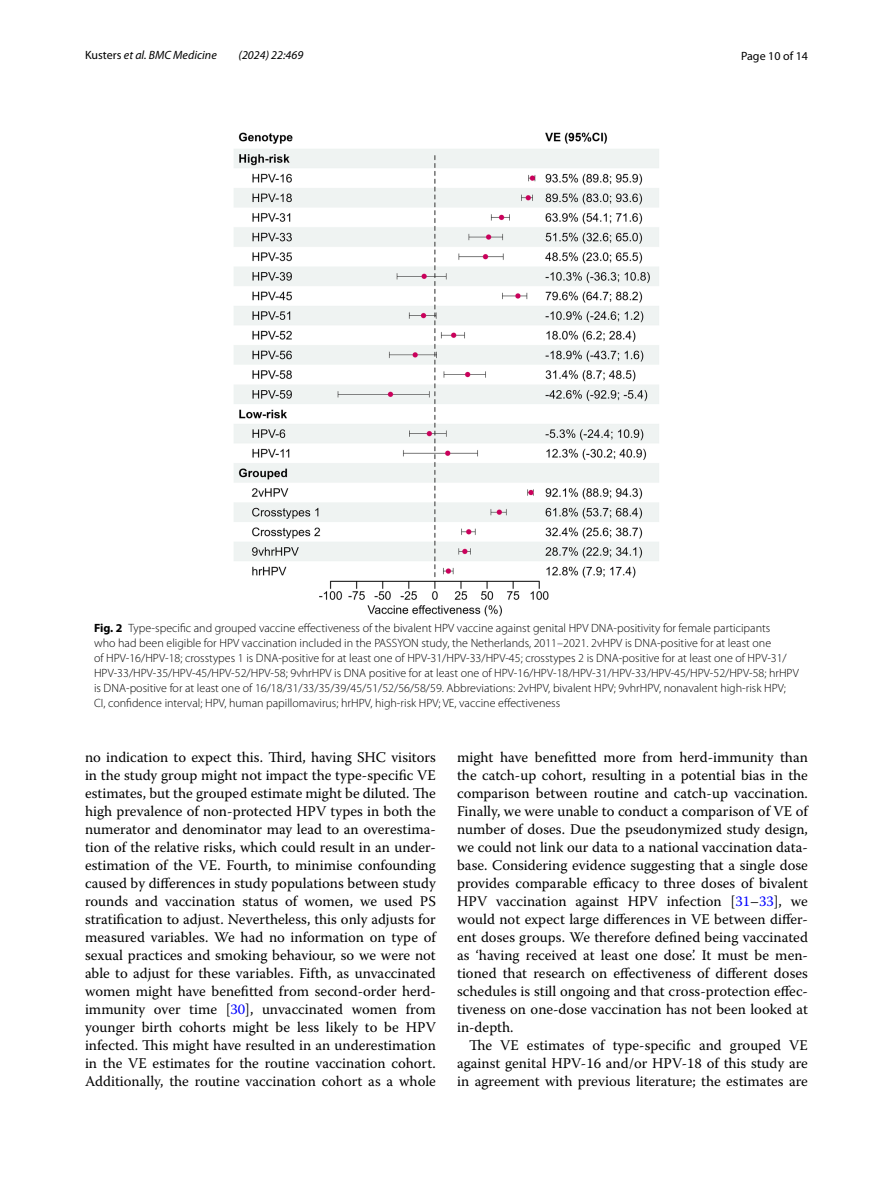
<style>
.page{position:relative;width:893px;height:1187px;background:#fff}
.page>*{position:absolute;margin:0;border:0;box-sizing:border-box;transform-origin:0 0}
.t1{font:14.7px/18px "Warnock Pro";color:#000;text-align:justify}
.t2{font:300 12px/15px "Myriad Pro";color:#000}
.t3{font:italic 12px "Myriad Pro";color:#000}
.t4{font:12px "Myriad Pro";color:#000}
.s1{font-style:normal}
.s2{font-weight:700}
.s3{color:#00f}
</style>
<div class="page">
<img style="left:234px;top:133px;width:425px;height:484px">
<p class="t3" style="left:85px;top:48px;width:133px"><span class="s1">Kusters</span> et al. BMC Medicine</p>
<p class="t3" style="left:239px;top:48px;width:66px">(2024) 22:469</p>
<p class="t4" style="left:741px;top:48px;width:68px">Page 10 of 14</p>
<p class="t2" style="left:94px;top:620px;width:706px"><span class="s2">Fig. 2</span> Type-specific and grouped vaccine effectiveness of the bivalent HPV vaccine against genital HPV DNA-positivity for female participants<br>who had been eligible for HPV vaccination included in the PASSYON study, the Netherlands, 2011–2021. 2vHPV is DNA-positive for at least one<br>of HPV-16/HPV-18; crosstypes 1 is DNA-positive for at least one of HPV-31/HPV-33/HPV-45; crosstypes 2 is DNA-positive for at least one of HPV-31/ HPV-33/HPV-35/HPV-45/HPV-52/HPV-58; 9vhrHPV is DNA positive for at least one of HPV-16/HPV-18/HPV-31/HPV-33/HPV-45/HPV-52/HPV-58; hrHPV is DNA-positive for at least one of 16/18/31/33/35/39/45/51/52/56/58/59. Abbreviations: 2vHPV, bivalent HPV; 9vhrHPV, nonavalent high-risk HPV; CI, confidence interval; HPV, human papillomavirus; hrHPV, high-risk HPV; VE, vaccine effectiveness</p>
<p class="t1" style="left:85px;top:747px;width:352px">no indication to expect this. Third, having SHC visitors in the study group might not impact the type-specific VE estimates, but the grouped estimate might be diluted. The high prevalence of non-protected HPV types in both the numerator and denominator may lead to an overestima&shy;tion of the relative risks, which could result in an under&shy;estimation of the VE. Fourth, to minimise confounding caused by differences in study populations between study rounds and vaccination status of women, we used PS stratification to adjust. Nevertheless, this only adjusts for measured variables. We had no information on type of sexual practices and smoking behaviour, so we were not able to adjust for these variables. Fifth, as unvaccinated women might have benefitted from second-order herd&shy;immunity over time [<span class="s3">30</span>], unvaccinated women from younger birth cohorts might be less likely to be HPV infected. This might have resulted in an underestimation in the VE estimates for the routine vaccination cohort.<br>Additionally, the routine vaccination cohort as a whole</p>
<p class="t1" style="left:457px;top:747px;width:352px">might have benefitted more from herd-immunity than the catch-up cohort, resulting in a potential bias in the comparison between routine and catch-up vaccination.<br>Finally, we were unable to conduct a comparison of VE of number of doses. Due the pseudonymized study design, we could not link our data to a national vaccination data&shy;base. Considering evidence suggesting that a single dose provides comparable efficacy to three doses of bivalent HPV vaccination against HPV infection [<span class="s3">31</span>–<span class="s3">33</span>], we would not expect large differences in VE between differ&shy;ent doses groups. We therefore defined being vaccinated as ‘having received at least one dose’. It must be men&shy;tioned that research on effectiveness of different doses schedules is still ongoing and that cross-protection effec&shy;tiveness on one-dose vaccination has not been looked at in-depth.</p>
<p class="t1" style="left:457px;top:1035px;width:352px;text-indent:12px">The VE estimates of type-specific and grouped VE against genital HPV-16 and/or HPV-18 of this study are in agreement with previous literature; the estimates are</p>
</div>
